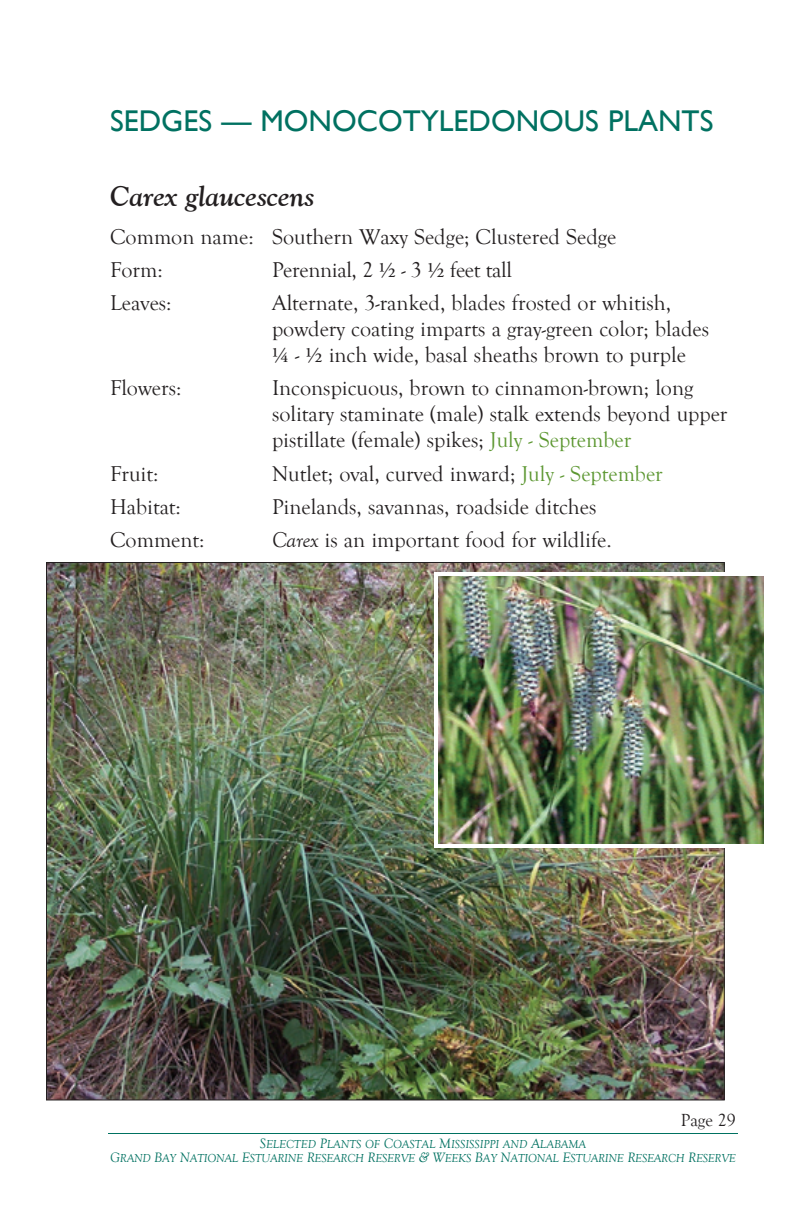
<style>
.page{position:relative;width:792px;height:1224px;background:#fff}
.page>*{position:absolute;margin:0;border:0;box-sizing:border-box;transform-origin:0 0}
.headers{font:30px "Gill Sans";color:#007161}
.Paragraph_Style_1{font:italic 700 28px "Goudy Old Style BT";color:#231f20}
.common_name{font:22px/26px "Goudy Old Style T";color:#231f20}
.t1{font:18px "Goudy Old Style T";color:#231f20}
.t2{font:11.8px/14px "Goudy Old Style T Italic SC850";letter-spacing:-.01em;color:#007161;text-align:center}
.s1{font-family:"Adobe Garamond Pro"}
.s2{color:#5c9731}
.s3{font-style:italic}
.s4{font-size:14px}
</style>
<div class="page">
<hr style="left:108px;top:1133px;width:630px;height:1px;background:#007161">
<img style="left:48px;top:564px;width:675px;height:534px">
<img style="left:439px;top:577px;width:324px;height:266px">
<div style="left:434px;top:572px;width:334px;height:276px;border:4px solid #fff"></div>
<p class="headers" style="left:110px;top:104px;width:349px">SEDGES — MONOCOTYLEDO</p>
<p class="headers" style="left:516px;top:104px;width:44px">NOUS</p>
<p class="headers" style="left:608px;top:104px;width:90px">PLANTS</p>
<p class="Paragraph_Style_1" style="left:110px;top:179px;width:206px">Carex glaucescens</p>
<p class="common_name" style="left:110px;top:224px;width:508px">Common name: Southern Waxy Sedge; Clustered Sedge</p>
<p class="common_name" style="left:110px;top:257px;width:54px">Form:</p>
<p class="common_name" style="left:272px;top:257px;width:241px">Perennial, 2 <span class="s1">1/2</span> - 3 <span class="s1">1/2</span> feet tall</p>
<p class="common_name" style="left:110px;top:291px;width:63px">Leaves:</p>
<p class="common_name" style="left:272px;top:291px;width:439px">Alternate, 3-ranked, blades frosted or whitish, powdery coating imparts a gray-green color; blades<br><span class="s1">1/4</span> - <span class="s1">1/2</span> inch wide, basal sheaths brown to purple</p>
<p class="common_name" style="left:110px;top:376px;width:73px">Flowers:</p>
<p class="common_name" style="left:272px;top:376px;width:457px">Inconspicuous, brown to cinnamon-brown; long solitary staminate (male) stalk extends beyond upper pistillate (female) spikes; <span class="s2">July - September</span></p>
<p class="common_name" style="left:110px;top:461px;width:50px">Fruit:</p>
<p class="common_name" style="left:272px;top:461px;width:392px">Nutlet; oval, curved inward; <span class="s2">July - September</span></p>
<p class="common_name" style="left:110px;top:494px;width:72px">Habitat:</p>
<p class="common_name" style="left:272px;top:494px;width:326px">Pinelands, savannas, roadside ditches</p>
<p class="common_name" style="left:110px;top:527px;width:96px">Comment:</p>
<p class="common_name" style="left:272px;top:527px;width:341px"><span class="s3">Carex</span> is an important food for wildlife.</p>
<p class="t1" style="left:681px;top:1110px;width:57px">Page 29</p>
<p class="t2" style="left:110px;top:1137px;width:627px"><span class="s4">S</span>ELECTED <span class="s4">P</span>LANTS OF <span class="s4">C</span>OASTAL <span class="s4">M</span>ISS ISS IPPI AND <span class="s4">A</span>LABAMA<br><span class="s4">G</span>RAND <span class="s4">B</span>AY <span class="s4">N</span>ATIONAL <span class="s4">E</span>STUARINE <span class="s4">R</span>ESEARCH <span class="s4">R</span>ESERVE <span class="s4">&amp; W</span>EEKS <span class="s4">B</span>AY <span class="s4">N</span>ATIONAL <span class="s4">E</span>STUARINE <span class="s4">R</span>ESEARCH <span class="s4">R</span>ESERVE</p>
</div>
